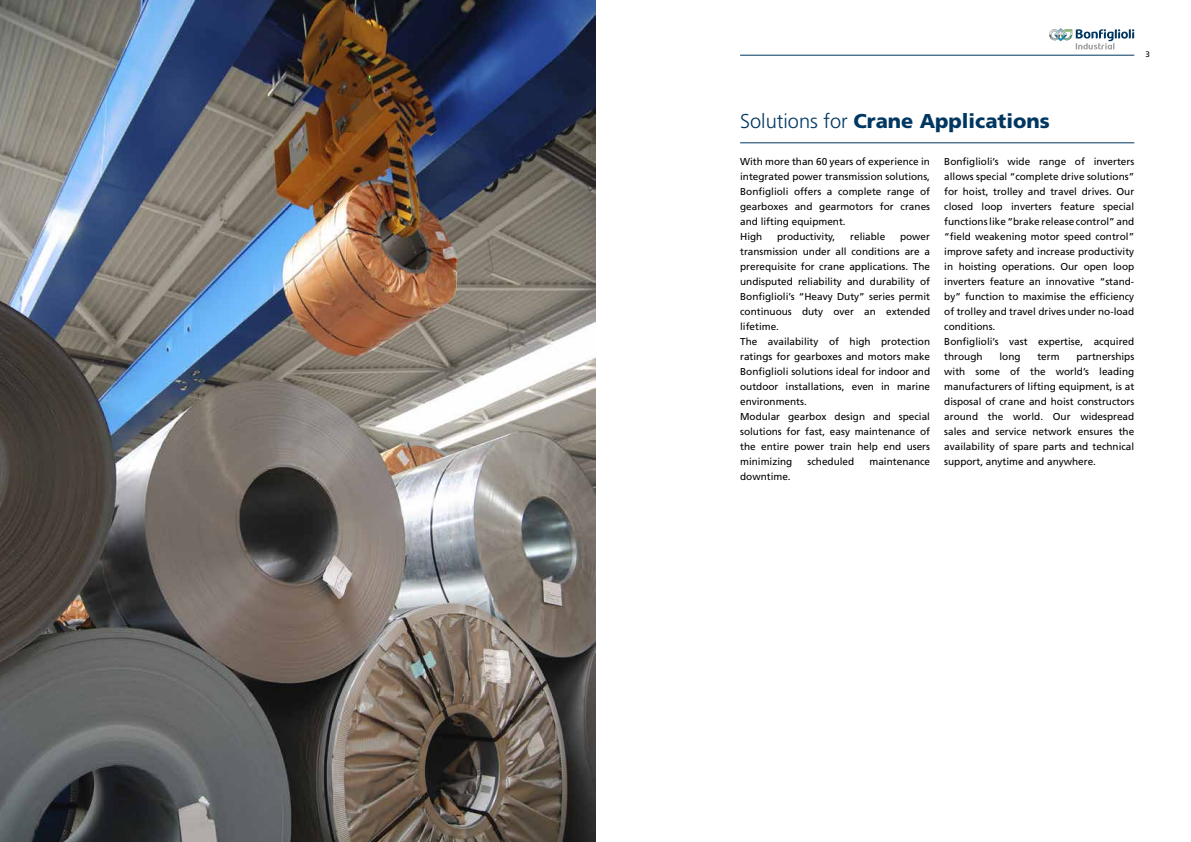
<style>
.page{position:relative;width:1191px;height:842px;background:#fff}
.page>*{position:absolute;margin:0;border:0;box-sizing:border-box;transform-origin:0 0}
.t1{font:900 20px "Frutiger";color:#003761}
.t2{font:10px/15px "Frutiger";color:#000}
.t3{font:8px "Frutiger";color:#000}
.s1{font-weight:300}
</style>
<div class="page">
<hr style="left:740px;top:55px;width:394px;height:1px;background:#003761">
<svg style="left:1049px;top:28px;width:85px;height:22px"></svg>
<img style="left:0;top:0;width:595px;height:842px">
<hr style="left:740px;top:143px;width:394px;height:1px;background:#003761">
<p class="t3" style="left:1145px;top:50px;width:6px">3</p>
<h1 class="t1" style="left:740px;top:109px;width:311px"><span class="s1">Solutions for</span> Crane Applications</h1>
<p class="t2" style="left:740px;top:153px;width:191px">With more than 60 years of experience in integrated power transmission solutions,<br>Bonfiglioli offers a complete range of gearboxes and gearmotors for cranes and lifting equipment.<br>High</p>
<p class="t2" style="left:777px;top:228px;width:60px">productivity,</p>
<p class="t2" style="left:850px;top:228px;width:37px">reliable</p>
<p class="t2" style="left:740px;top:228px;width:191px;text-indent:160px">power transmission under all conditions are a prerequisite for crane applications. The undisputed reliability and durability of<br>Bonfiglioli’s “Heavy Duty” series permit continuous duty over an extended lifetime.<br>The availability of high protection ratings for gearboxes and motors make<br>Bonfiglioli solutions ideal for indoor and outdoor installations, even in marine environments.<br>Modular gearbox design and special solutions for fast, easy maintenance of the entire power train help end users minimizing</p>
<p class="t2" style="left:807px;top:453px;width:48px">scheduled</p>
<p class="t2" style="left:869px;top:453px;width:62px">maintenance</p>
<p class="t2" style="left:740px;top:468px;width:52px">downtime.</p>
<p class="t2" style="left:944px;top:153px;width:191px">Bonfiglioli’s wide range of inverters allows special “complete drive solutions” for hoist, trolley and travel drives. Our closed loop inverters feature special functions like “brake release control” and “field weakening motor speed control” improve safety and increase productivity in hoisting operations. Our open loop inverters feature an innovative “stand&shy;by” function to maximise the efficiency of trolley and travel drives under no-load conditions.<br>Bonfiglioli’s vast expertise, acquired through</p>
<p class="t2" style="left:944px;top:348px;width:191px;text-align:justify;text-indent:132px">partnerships with some of the world’s leading manufacturers of lifting equipment, is at disposal of crane and hoist constructors around the world. Our widespread sales and service network ensures the availability of spare parts and technical support, anytime and anywhere.</p>
<p class="t2" style="left:999px;top:348px;width:23px">long</p>
<p class="t2" style="left:1037px;top:348px;width:24px">term</p>
</div>
